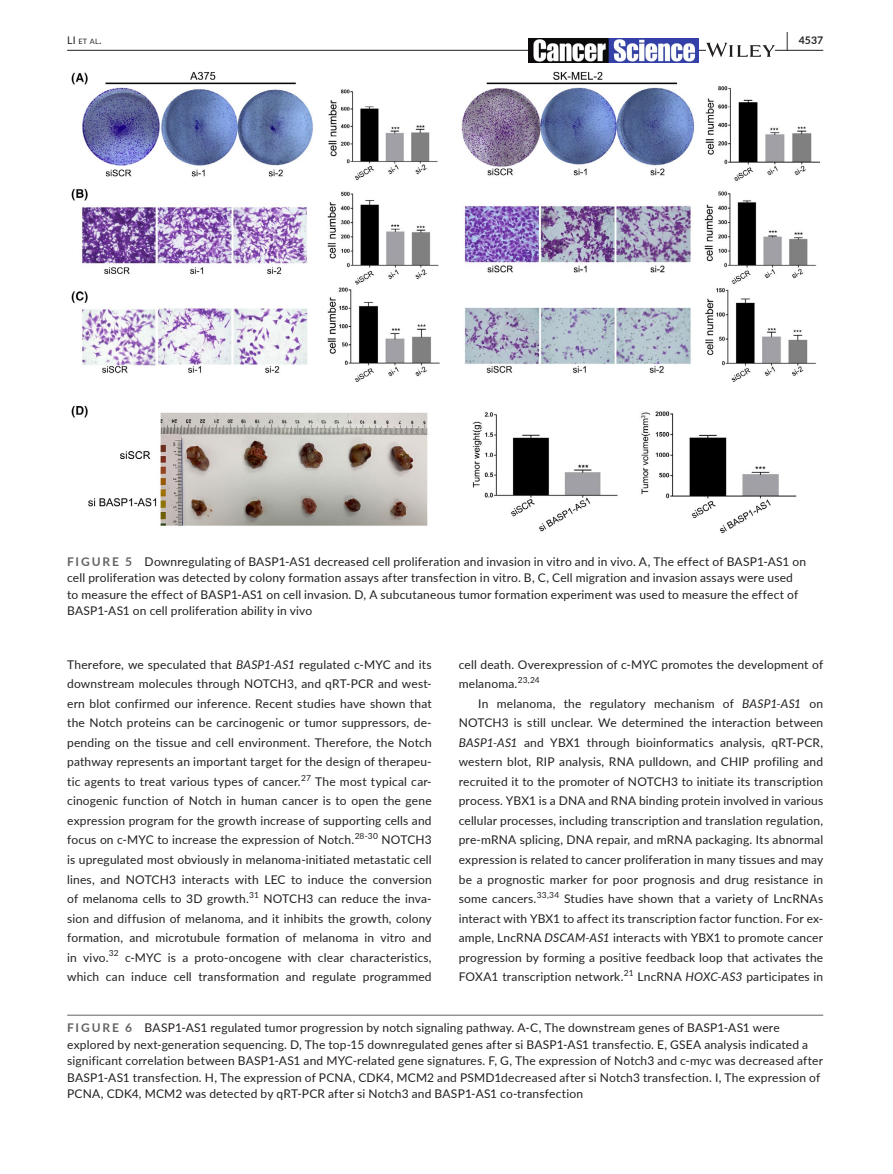
<style>
.page{position:relative;width:893px;height:1174px;background:#fff}
.page>*{position:absolute;margin:0;border:0;box-sizing:border-box;transform-origin:0 0}
.t1{font:700 19.5px "Lato";color:#231f20;scale:.48 1}
.t2{font:12px/19.5px "Lato";letter-spacing:.015em;color:#231f20;text-align:justify}
.t3{font:700 10.5px "Lato";color:#231f20}
.t4{font:8.4px "Lato";color:#231f20}
.t5{font:7.35px "Lato";color:#231f20}
.s1{font-size:10.5px}
.s2{font-weight:700;color:#636366}
.s3{font-style:italic}
</style>
<div class="page">
<hr style="left:67px;top:50px;width:756px;height:1px;background:#231f20">
<img style="left:528px;top:38px;width:170px;height:24px">
<svg style="left:706px;top:43px;width:69px;height:14px"></svg>
<img style="left:71px;top:72px;width:748px;height:461px">
<hr style="left:67px;top:1014px;width:756px;height:1px;background:#636366">
<h1 class="t1" style="left:786px;top:25px;width:7px">|</h1>
<p class="t5" style="left:67px;top:36px;width:36px"><span class="s1">LI</span> et al<span class="s1">.</span></p>
<p class="t3" style="left:799px;top:33px;width:26px">4537</p>
<p class="t2" style="left:67px;top:553px;width:740px;line-height:16.5px;text-align:left"><span class="s2">FIGURE 5</span> Downregulating of BASP1-AS1 decreased cell proliferation and invasion in vitro and in vivo. A, The effect of BASP1-AS1 on cell proliferation was detected by colony formation assays after transfection in vitro. B, C, Cell migration and invasion assays were used to measure the effect of BASP1-AS1 on cell invasion. D, A subcutaneous tumor formation experiment was used to measure the effect of BASP1-AS1 on cell proliferation ability in vivo</p>
<p class="t2" style="left:67px;top:654px;width:366px">Therefore, we speculated that <span class="s3">BASP1-AS1</span> regulated c-MYC and its downstream molecules through NOTCH3, and qRT-PCR and west&shy;ern blot confirmed our inference. Recent studies have shown that the Notch proteins can be carcinogenic or tumor suppressors, de&shy;pending on the tissue and cell environment. Therefore, the Notch pathway represents an important target for the design of therapeu&shy;tic agents to treat various types of cancer.</p>
<p class="t4" style="left:301px;top:771px;width:11px">27</p>
<p class="t2" style="left:67px;top:771px;width:366px;text-indent:248px">The most typical car&shy;cinogenic function of Notch in human cancer is to open the gene expression program for the growth increase of supporting cells and focus on c-MYC to increase the expression of Notch.<sup>28-30</sup> NOTCH3 is upregulated most obviously in melanoma-initiated metastatic cell lines, and NOTCH3 interacts with LEC to induce the conversion of melanoma cells to 3D growth.<sup>31</sup> NOTCH3 can reduce the inva&shy;sion and diffusion of melanoma, and it inhibits the growth, colony formation, and microtubule formation of melanoma in vitro and in vivo.<sup>32</sup> c-MYC is a proto-oncogene with clear characteristics, which can induce cell transformation and regulate programmed</p>
<p class="t2" style="left:459px;top:654px;width:366px">cell death. Overexpression of c-MYC promotes the development of melanoma.</p>
<p class="t4" style="left:518px;top:674px;width:24px">23,24</p>
<p class="t2" style="left:459px;top:693px;width:366px;text-indent:20px">In melanoma, the regulatory mechanism of <span class="s3">BASP1-AS1</span> on NOTCH3 is still unclear. We determined the interaction between <span class="s3">BASP1-AS1</span> and YBX1 through bioinformatics analysis, qRT-PCR, western blot, RIP analysis, RNA pulldown, and CHIP profiling and recruited it to the promoter of NOTCH3 to initiate its transcription process. YBX1 is a DNA and RNA binding protein involved in various cellular processes, including transcription and translation regulation, pre-mRNA splicing, DNA repair, and mRNA packaging. Its abnormal expression is related to cancer proliferation in many tissues and may be a prognostic marker for poor prognosis and drug resistance in some cancers.<sup>33,34</sup> Studies have shown that a variety of LncRNAs interact with YBX1 to affect its transcription factor function. For ex&shy;ample, LncRNA <span class="s3">DSCAM-AS1</span> interacts with YBX1 to promote cancer progression by forming a positive feedback loop that activates the FOXA1 transcription network.<sup>21</sup> LncRNA <span class="s3">HOXC-AS3</span> participates in</p>
<p class="t2" style="left:67px;top:1019px;width:757px;line-height:16.5px;text-align:left"><span class="s2">FIGURE 6</span> BASP1-AS1 regulated tumor progression by notch signaling pathway. A-C, The downstream genes of BASP1-AS1 were explored by next-generation sequencing. D, The top-15 downregulated genes after si BASP1-AS1 transfectio. E, GSEA analysis indicated a significant correlation between BASP1-AS1 and MYC-related gene signatures. F, G, The expression of Notch3 and c-myc was decreased after BASP1-AS1 transfection. H, The expression of PCNA, CDK4, MCM2 and PSMD1decreased after si Notch3 transfection. I, The expression of PCNA, CDK4, MCM2 was detected by qRT-PCR after si Notch3 and BASP1-AS1 co-transfection</p>
</div>
